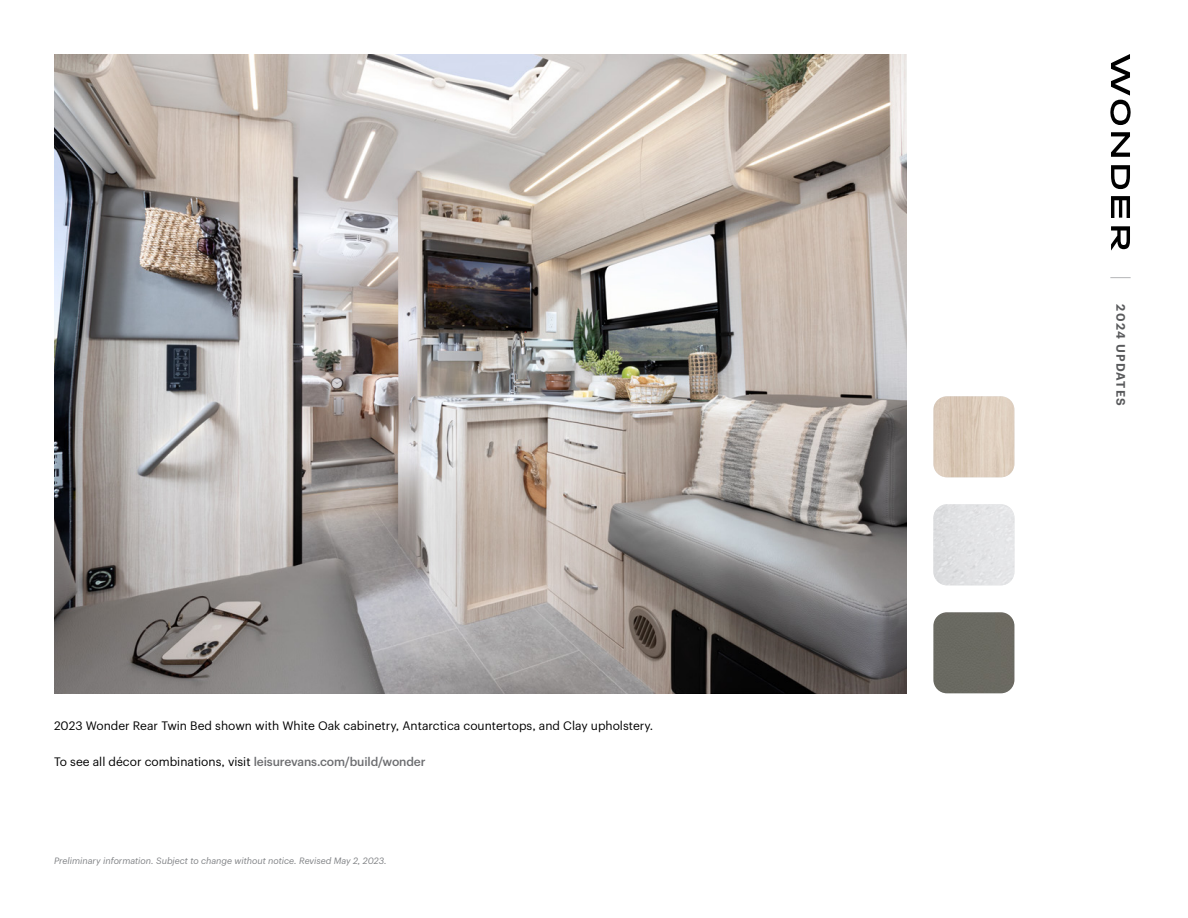
<style>
.page{position:relative;width:1188px;height:918px;background:#fff}
.page>*{position:absolute;margin:0;border:0;box-sizing:border-box;transform-origin:0 0}
.t1{font:12px "Graphik";color:#000}
.t2{font:600 12px "Graphik";letter-spacing:.105em;color:#58595b}
.t3{font:italic 9px "Graphik";color:#808285}
.s1{font-weight:500;color:#6d6e71}
</style>
<div class="page">
<svg style="left:1110px;top:277px;width:21px;height:1px"></svg>
<svg style="left:1111px;top:226px;width:19px;height:24px"></svg>
<svg style="left:1111px;top:196px;width:19px;height:22px"></svg>
<svg style="left:1111px;top:165px;width:19px;height:24px"></svg>
<svg style="left:1111px;top:132px;width:19px;height:25px"></svg>
<svg style="left:1110px;top:54px;width:21px;height:71px"></svg>
<img style="left:54px;top:54px;width:852px;height:639px">
<img style="left:933px;top:396px;width:81px;height:81px">
<div style="left:933px;top:612px;width:81px;height:81px;background:#6a6a62"></div>
<img style="left:933px;top:504px;width:81px;height:81px">
<p class="t1" style="left:54px;top:717px;width:601px">2023 Wonder Rear Twin Bed shown with White Oak cabinetry, Antarctica countertops, and Clay upholstery.</p>
<p class="t1" style="left:54px;top:753px;width:373px">To see all décor combinations, visit <span class="s1">leisurevans.com/build/wonder</span></p>
<p class="t3" style="left:54px;top:854px;width:334px">Preliminary information. Subject to change without notice. Revised May 2, 2023.</p>
<p class="t2" style="left:1130px;top:304px;width:103px;rotate:90deg">2024 UPDATES</p>
</div>
